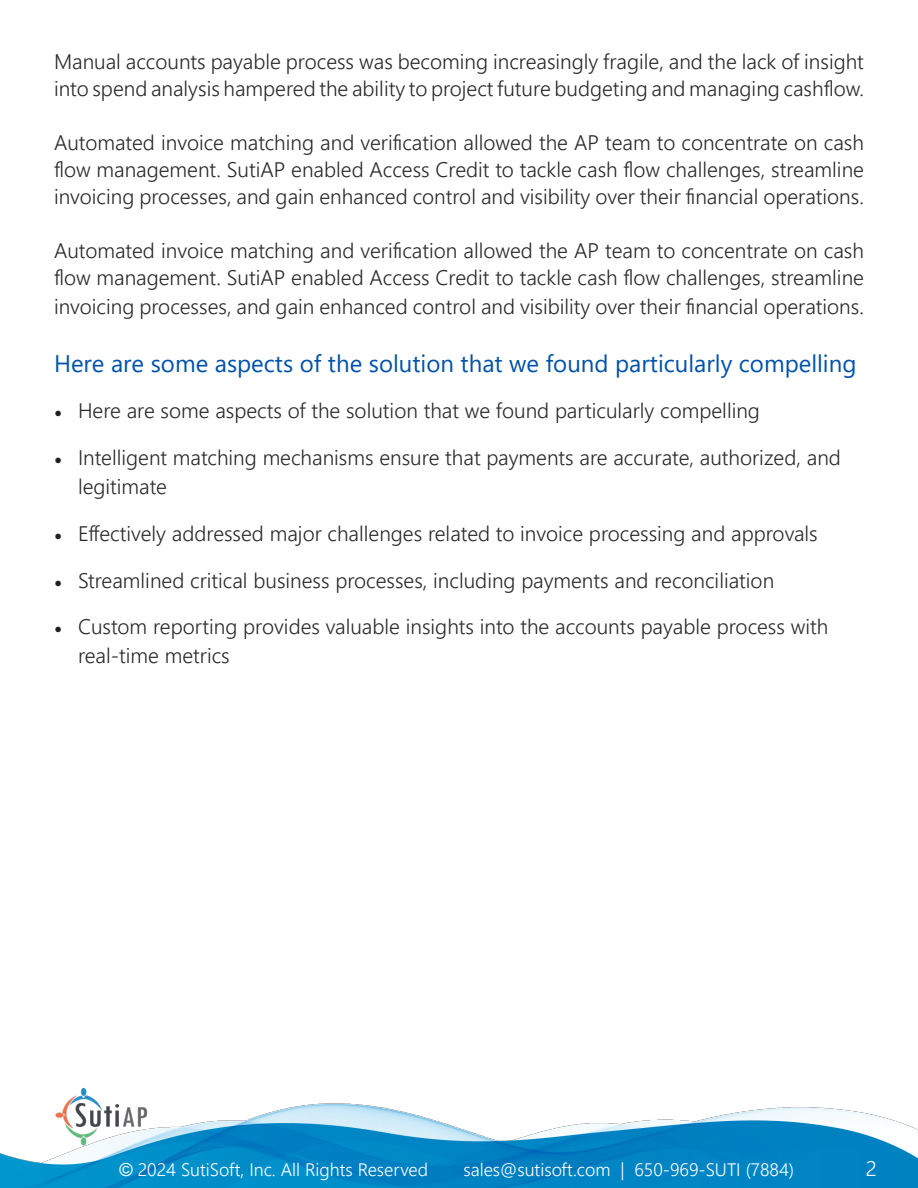
<style>
.page{position:relative;width:918px;height:1188px;background:#fff}
.page>*{position:absolute;margin:0;border:0;box-sizing:border-box;transform-origin:0 0}
.t1{font:24px "Segoe UI";color:#0152ab}
.t2{font:300 21px/27px "Segoe UI";color:#2a2a2a}
.t3{font:300 21px "Segoe UI";color:#fff}
.t4{font:300 18px "Segoe UI";color:#fff}
.s1{font-family:"Minion Pro";font-weight:400;color:#231f20}
.s2{font-family:"Arial";font-weight:400}
</style>
<div class="page">
<img style="left:0;top:1103px;width:918px;height:85px">
<img style="left:49px;top:1087px;width:103px;height:62px">
<p class="t2" style="left:54px;top:46px;width:812px">Manual accounts payable process was becoming increasingly fragile, and the lack of insight into spend analysis hampered the ability to project future budgeting and managing cashflow.</p>
<p class="t2" style="left:54px;top:127px;width:812px;text-align:justify">Automated invoice matching and verification allowed the AP team to concentrate on cash flow management. SutiAP enabled Access Credit to tackle cash flow challenges, streamline invoicing processes, and gain enhanced control and visibility over their financial operations.</p>
<p class="t2" style="left:54px;top:235px;width:812px;line-height:27.9px;text-align:justify">Automated invoice matching and verification allowed the AP team to concentrate on cash flow management. SutiAP enabled Access Credit to tackle cash flow challenges, streamline invoicing processes, and gain enhanced control and visibility over their financial operations.</p>
<p class="t1" style="left:54px;top:341px;width:804px">Here are some aspects of the solution that we found particularly compelling</p>
<p class="t2" style="left:54px;top:395px;width:708px"><span class="s1">•</span> Here are some aspects of the solution that we found particularly compelling</p>
<p class="t2" style="left:78px;top:441px;width:764px;line-height:28.8px;text-indent:-24px"><span class="s1">•</span> Intelligent matching mechanisms ensure that payments are accurate, authorized, and legitimate</p>
<p class="t2" style="left:54px;top:518px;width:765px"><span class="s1">•</span> Effectively addressed major challenges related to invoice processing and approvals</p>
<p class="t2" style="left:54px;top:565px;width:722px"><span class="s1">•</span> Streamlined critical business processes, including payments and reconciliation</p>
<p class="t2" style="left:78px;top:611px;width:752px;line-height:28.8px;text-indent:-24px"><span class="s1">•</span> Custom reporting provides valuable insights into the accounts payable process with real-time metrics</p>
<p class="t4" style="left:120px;top:1153px;width:310px"><span class="s2">©</span> 2024 SutiSoft, Inc. All Rights Reserved</p>
<p class="t4" style="left:463px;top:1153px;width:332px">sales@sutisoft.com | 650-969-SUTI (7884)</p>
<p class="t3" style="left:866px;top:1149px;width:13px">2</p>
</div>
